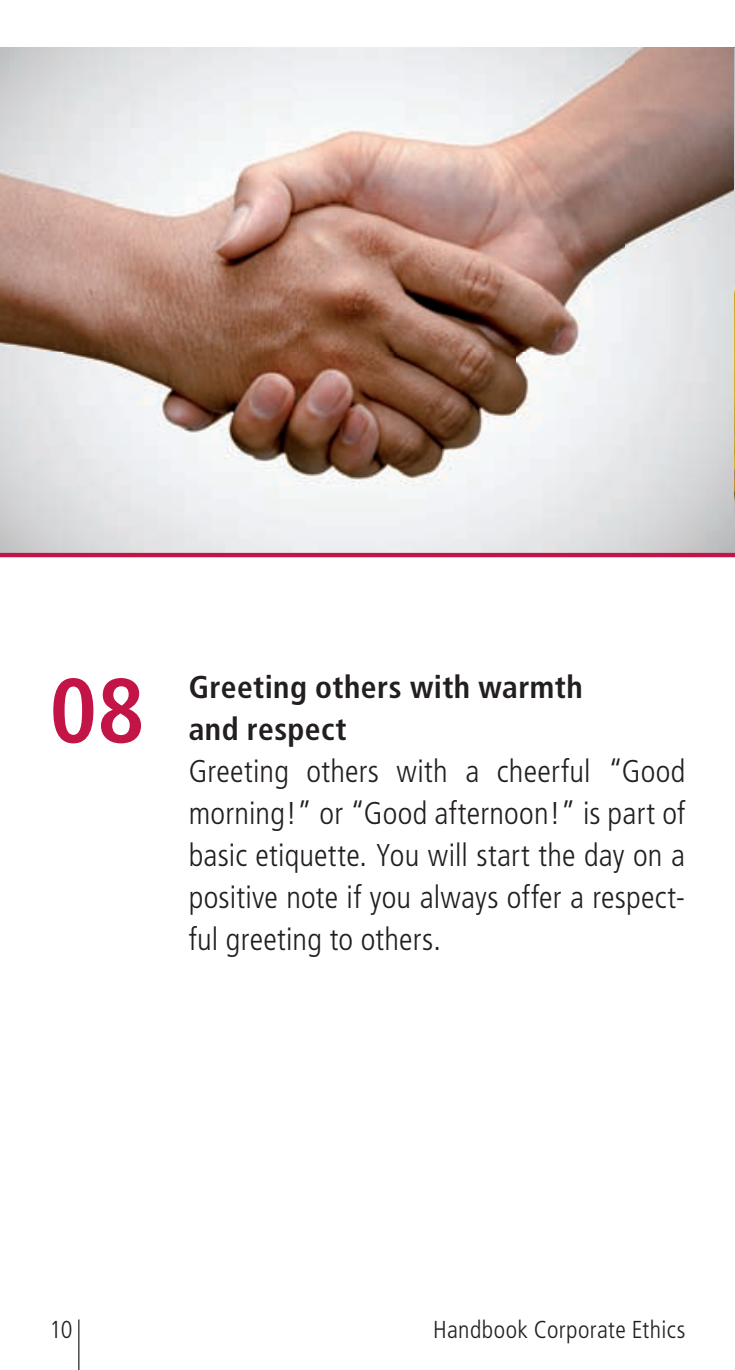
<style>
.page{position:relative;width:735px;height:1370px;background:#fff}
.page>*{position:absolute;margin:0;border:0;box-sizing:border-box;transform-origin:0 0}
.t1{font:700 condensed 91px "Frutiger";color:#c31447}
.t2{font:300 condensed 31.5px/42px "Frutiger";letter-spacing:.005em;color:#231f20;text-align:justify}
.t3{font:700 condensed 31.5px/42px "Frutiger";letter-spacing:.015em;color:#231f20}
.t4{font:300 condensed 24.5px "Frutiger";letter-spacing:.015em;color:#231f20}
</style>
<div class="page">
<img style="left:0;top:48px;width:625px;height:505px">
<img style="left:625px;top:48px;width:110px;height:505px">
<hr style="left:734px;top:49px;width:1px;height:506px;background:#fff">
<hr style="left:78px;top:1319px;width:1px;height:50px;background:#231f20">
<hr style="left:0;top:553px;width:734px;height:4px;background:#c31447">
<h1 class="t1" style="left:50px;top:674px;width:96px">08</h1>
<p class="t3" style="left:189px;top:668px;width:395px">Greeting others with warmth and respect</p>
<p class="t2" style="left:189px;top:752px;width:498px">Greeting others with a cheerful “Good morning!” or “Good afternoon!” is part of basic etiquette. You will start the day on a positive note if you always offer a respect&shy;ful greeting to others.</p>
<p class="t4" style="left:50px;top:1319px;width:25px">10</p>
<p class="t4" style="left:433px;top:1319px;width:253px">Handbook Corporate Ethics</p>
</div>
